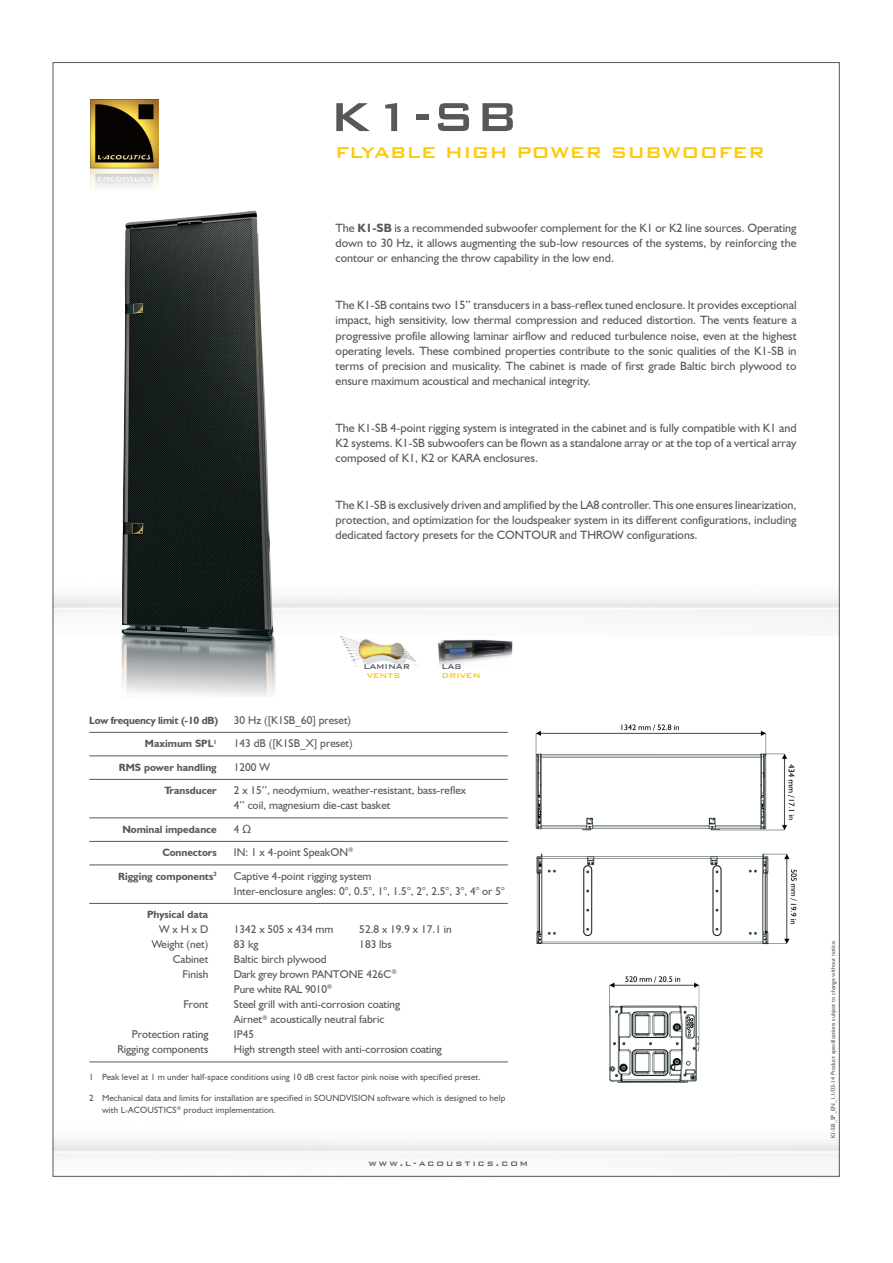
<style>
.page{position:relative;width:893px;height:1263px;background:#fff}
.page>*{position:absolute;margin:0;border:0;box-sizing:border-box;transform-origin:0 0}
.t1{font:500 54px "Bank Gothic BT";color:#57585a}
.t2{font:500 21px "Bank Gothic BT";color:#feca0a}
.t3{font:12px/15px "Humanist 521 BT";color:#57585a;text-align:justify}
.t4{font:11.25px/15px "Humanist 521 BT";color:#57585a}
.t5{font:11.25px/15px "Humanist 521 BT";letter-spacing:-.02em;color:#57585a}
.t6{font:700 10.5px "Humanist 521 BT";color:#57585a}
.t7{font:700 10.5px "Humanist 521 BT";letter-spacing:-.02em;color:#57585a}
.t8{font:500 10.5px "Bank Gothic BT";letter-spacing:.2em;color:#57585a}
.t9{font:500 9.3px "Bank Gothic BT";letter-spacing:-.02em;color:#feca0a}
.t10{font:500 9.3px "Bank Gothic BT";letter-spacing:-.02em;color:#57585a}
.t11{font:9px/12px "Humanist 521 BT";letter-spacing:.01em;color:#57585a}
.t12{font:6px "Humanist 521 BT";color:#57585a}
.s1{font-weight:700}
.s2{color:#475359}
</style>
<div class="page">
<img style="left:53px;top:1139px;width:786px;height:38px">
<img style="left:90px;top:100px;width:68px;height:87px">
<hr style="left:89px;top:732px;width:419px;height:1px;background:#57585a">
<hr style="left:89px;top:756px;width:419px;height:1px;background:#57585a">
<hr style="left:89px;top:779px;width:419px;height:1px;background:#57585a">
<hr style="left:89px;top:818px;width:419px;height:1px;background:#57585a">
<hr style="left:89px;top:841px;width:419px;height:1px;background:#57585a">
<hr style="left:89px;top:865px;width:419px;height:1px;background:#57585a">
<hr style="left:89px;top:903px;width:419px;height:1px;background:#57585a">
<hr style="left:89px;top:1062px;width:419px;height:1px;background:#57585a">
<img style="left:535px;top:724px;width:261px;height:359px">
<img style="left:340px;top:634px;width:79px;height:34px">
<img style="left:438px;top:639px;width:75px;height:27px">
<img style="left:111px;top:210px;width:179px;height:487px">
<div style="left:628px;top:833px;width:39px;height:10px;background:#fff"></div>
<div style="left:630px;top:946px;width:54px;height:9px;background:#fff"></div>
<div style="left:623px;top:947px;width:53px;height:9px;background:#fff"></div>
<h1 class="t1" style="left:329px;top:87px;width:190px">K1-SB</h1>
<h2 class="t2" style="left:335px;top:141px;width:431px">Flyab le High Power Subwoofer</h2>
<p class="t3" style="left:336px;top:221px;width:462px">The <span class="s1">K1-SB</span> is a recommended subwoofer complement for the K1 or K2 line sources. Operating down to 30 Hz, it allows augmenting the sub-low resources of the systems, by reinforcing the contour or enhancing the throw capability in the low end.</p>
<p class="t3" style="left:336px;top:298px;width:462px">The K1-SB contains two 15’’ transducers in a bass-reflex tuned enclosure. It provides exceptional impact, high sensitivity, low thermal compression and reduced distortion. The vents feature a progressive profile allowing laminar airflow and reduced turbulence noise, even at the highest operating levels. These combined properties contribute to the sonic qualities of the K1-SB in terms of precision and musicality. The cabinet is made of first grade Baltic birch plywood to ensure maximum acoustical and mechanical integrity.</p>
<p class="t3" style="left:336px;top:420px;width:462px">The K1-SB 4-point rigging system is integrated in the cabinet and is fully compatible with K1 and K2 systems. K1-SB subwoofers can be flown as a standalone array or at the top of a vertical array composed of K1, K2 or KARA enclosures.</p>
<p class="t3" style="left:336px;top:497px;width:462px">The K1-SB is exclusively driven and amplified by the LA8 controller. This one ensures linearization, protection, and optimization for the loudspeaker system in its different configurations, including dedicated factory presets for the CONTOUR and THROW configurations.</p>
<p class="t10" style="left:363px;top:661px;width:48px">Laminar</p>
<p class="t9" style="left:367px;top:670px;width:33px">vents</p>
<p class="t10" style="left:442px;top:661px;width:22px">la8</p>
<p class="t9" style="left:442px;top:670px;width:41px">driven</p>
<p class="t7" style="left:89px;top:713px;width:130px">Low frequency limit (‑10 dB)</p>
<p class="t4" style="left:234px;top:712px;width:119px">30 Hz ([K1SB_60] preset)</p>
<p class="t6" style="left:145px;top:737px;width:73px">Maximum SPL<sup>1</sup></p>
<p class="t4" style="left:234px;top:736px;width:120px">143 dB ([K1SB_X] preset)</p>
<p class="t6" style="left:119px;top:760px;width:99px">RMS power handling</p>
<p class="t4" style="left:234px;top:759px;width:38px">1200 W</p>
<p class="t6" style="left:165px;top:784px;width:54px">Transducer</p>
<p class="t4" style="left:234px;top:783px;width:234px">2 x 15’’, neodymium, weather-resistant, bass-reflex<br>4’’ coil, magnesium die-cast basket</p>
<p class="t6" style="left:122px;top:822px;width:96px">Nominal impedance</p>
<p class="t4" style="left:234px;top:821px;width:19px">4 Ω</p>
<p class="t6" style="left:162px;top:846px;width:56px">Connectors</p>
<p class="t4" style="left:234px;top:845px;width:121px">IN: 1 x 4-point SpeakON<sup>®</sup></p>
<p class="t6" style="left:118px;top:869px;width:100px">Rigging components<sup>2</sup></p>
<p class="t4" style="left:234px;top:868px;width:272px">Captive 4-point rigging system<br>Inter-enclosure angles: 0°, 0.5°, 1°, 1.5°, 2°, 2.5°, 3°, 4° or 5°</p>
<p class="t6" style="left:147px;top:908px;width:63px">Physical data</p>
<p class="t4" style="left:159px;top:922px;width:51px">W x H x D</p>
<p class="t4" style="left:234px;top:922px;width:101px">1342 x 505 x 434 mm</p>
<p class="t4" style="left:359px;top:922px;width:94px">52.8 x 19.9 x 17.1 in</p>
<p class="t4" style="left:152px;top:937px;width:58px">Weight (net)</p>
<p class="t4" style="left:234px;top:937px;width:26px">83 kg</p>
<p class="t4" style="left:359px;top:937px;width:34px">183 lbs</p>
<p class="t4" style="left:173px;top:952px;width:37px">Cabinet</p>
<p class="t4" style="left:234px;top:952px;width:94px">Baltic birch plywood</p>
<p class="t4" style="left:182px;top:967px;width:27px">Finish</p>
<p class="t5" style="left:234px;top:967px;width:164px">Dark grey brown PANTONE 426C<sup>®<br></sup>Pure white RAL 9010<sup>®</sup></p>
<p class="t4" style="left:183px;top:997px;width:26px">Front</p>
<p class="t4" style="left:234px;top:997px;width:168px">Stee<span class="s2">l g</span>rill with anti-corrosion coating<br>Airnet<sup>®</sup> acoustically neutral fabric</p>
<p class="t4" style="left:132px;top:1027px;width:78px">Protection <span class="s2">rating</span></p>
<p class="t4" style="left:234px;top:1027px;width:22px">IP45</p>
<p class="t4" style="left:117px;top:1042px;width:92px">Rigging components</p>
<p class="t4" style="left:234px;top:1042px;width:209px">High strength steel with anti-corrosion coating</p>
<p class="t11" style="left:89px;top:1071px;width:393px">1 Peak level at 1 m under half-space conditions using 10 dB crest factor pink noise with specified preset.</p>
<p class="t11" style="left:102px;top:1091px;width:405px;text-indent:-13px">2 Mechanical data and limits for installation are specified in SOUNDVISION software which is designed to help with L-ACOUSTICS<sup>®</sup> product implementation.</p>
<p class="t8" style="left:369px;top:1158px;width:161px">www.l-acoustics.com</p>
<p class="t12" style="left:829px;top:1138px;width:200px;rotate:-90deg">K1-SB_SP_EN_1.1/03-14 Product specifications subject to change without notice.</p>
</div>
